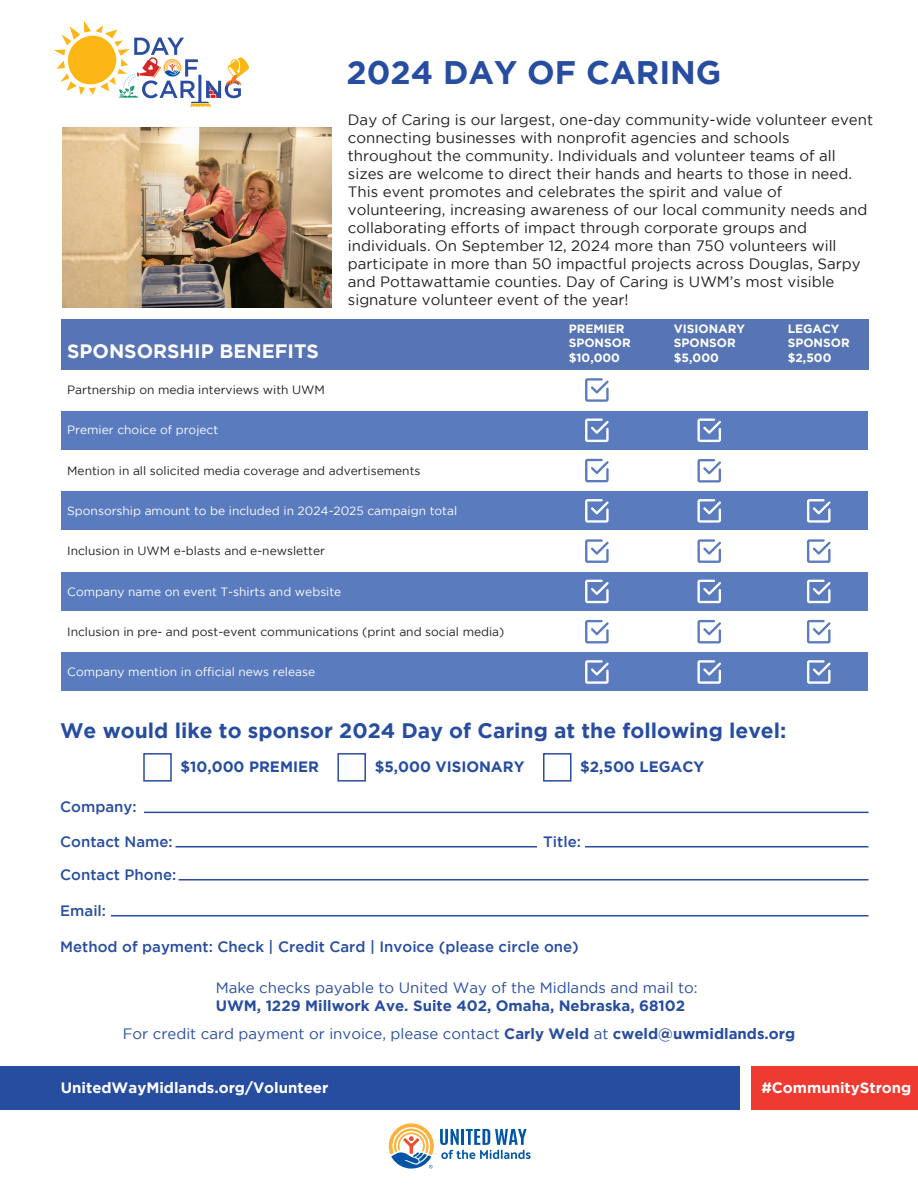
<style>
.page{position:relative;width:918px;height:1188px;background:#fff}
.page>*{position:absolute;margin:0;border:0;box-sizing:border-box;transform-origin:0 0}
.t1{font:700 32.55px "Gotham";color:#274da0}
.t2{font:700 21px "Gotham";color:#274da0}
.t3{font:700 19.35px "Gotham";color:#fff}
.t4{font:15px/18px "Gotham";color:#231f20}
.t5{font:700 15px/28.5px "Gotham";color:#274da0}
.t6{font:500 15px "Gotham";color:#274da0}
.t7{font:15px "Gotham";color:#274da0}
.t8{font:700 15px "Gotham";color:#fff}
.t9{font:12px "Gotham";color:#231f20}
.t10{font:12px "Gotham";color:#fff}
.t11{font:700 12px/14.4px "Gotham";color:#fff}
.s1{font-weight:400}
</style>
<div class="page">
<div style="left:62px;top:411px;width:806px;height:39px;background:#5a7bbe"></div>
<div style="left:62px;top:491px;width:806px;height:39px;background:#5a7bbe"></div>
<div style="left:62px;top:572px;width:806px;height:39px;background:#5a7bbe"></div>
<div style="left:62px;top:652px;width:806px;height:40px;background:#5a7bbe"></div>
<div style="left:752px;top:1066px;width:166px;height:44px;background:#ee3a30"></div>
<img style="left:62px;top:128px;width:270px;height:179px">
<svg style="left:54px;top:21px;width:195px;height:86px"></svg>
<div style="left:61px;top:320px;width:808px;height:50px;background:#5774b5"></div>
<svg style="left:585px;top:378px;width:24px;height:24px"></svg>
<svg style="left:585px;top:419px;width:24px;height:23px"></svg>
<svg style="left:697px;top:419px;width:24px;height:23px"></svg>
<svg style="left:697px;top:459px;width:24px;height:24px"></svg>
<svg style="left:697px;top:499px;width:24px;height:24px"></svg>
<svg style="left:807px;top:499px;width:24px;height:24px"></svg>
<svg style="left:807px;top:580px;width:24px;height:23px"></svg>
<svg style="left:807px;top:660px;width:24px;height:24px"></svg>
<svg style="left:697px;top:539px;width:24px;height:24px"></svg>
<svg style="left:807px;top:539px;width:24px;height:24px"></svg>
<svg style="left:697px;top:620px;width:24px;height:23px"></svg>
<svg style="left:807px;top:620px;width:24px;height:23px"></svg>
<svg style="left:697px;top:580px;width:24px;height:23px"></svg>
<svg style="left:585px;top:459px;width:24px;height:23px"></svg>
<svg style="left:585px;top:499px;width:24px;height:24px"></svg>
<svg style="left:585px;top:539px;width:24px;height:24px"></svg>
<svg style="left:585px;top:580px;width:24px;height:23px"></svg>
<svg style="left:585px;top:620px;width:24px;height:23px"></svg>
<svg style="left:585px;top:660px;width:24px;height:24px"></svg>
<svg style="left:697px;top:660px;width:24px;height:24px"></svg>
<div style="left:143px;top:753px;width:29px;height:29px;border:2px solid #274da0"></div>
<div style="left:337px;top:753px;width:29px;height:29px;border:2px solid #274da0"></div>
<div style="left:543px;top:753px;width:29px;height:29px;border:2px solid #274da0"></div>
<hr style="left:144px;top:812px;width:724px;height:1px;background:#274da0">
<hr style="left:176px;top:846px;width:361px;height:2px;background:#274da0">
<hr style="left:585px;top:846px;width:283px;height:2px;background:#274da0">
<hr style="left:178px;top:879px;width:690px;height:1px;background:#274da0">
<hr style="left:111px;top:915px;width:757px;height:1px;background:#274da0">
<div style="left:0;top:1066px;width:740px;height:44px;background:#274da0"></div>
<svg style="left:440px;top:1129px;width:91px;height:30px"></svg>
<svg style="left:389px;top:1123px;width:45px;height:46px"></svg>
<h1 class="t1" style="left:347px;top:54px;width:376px">2024 DAY OF CARING</h1>
<p class="t3" style="left:67px;top:340px;width:253px">SPONSORSHIP BENEFITS</p>
<p class="t4" style="left:348px;top:110px;width:527px">Day of Caring is our largest, one-day community-wide volunteer event connecting businesses with nonprofit agencies and schools throughout the community. Individuals and volunteer teams of all sizes are welcome to direct their hands and hearts to those in need.<br>This event promotes and celebrates the spirit and value of volunteering, increasing awareness of our local community needs and collaborating efforts of impact through corporate groups and individuals. On September 12, 2024 more than 750 volunteers will participate in more than 50 impactful projects across Douglas, Sarpy and Pottawattamie counties. Day of Caring is UWM’s most visible signature volunteer event of the year!</p>
<p class="t11" style="left:569px;top:321px;width:63px">PREMIER<br>SPONSOR $10,000</p>
<p class="t11" style="left:674px;top:321px;width:73px">VISIONARY<br>SPONSOR $5,000</p>
<p class="t11" style="left:788px;top:321px;width:63px">LEGACY<br>SPONSOR $2,500</p>
<p class="t9" style="left:67px;top:383px;width:259px">Partnership on media interviews with UWM</p>
<p class="t10" style="left:67px;top:423px;width:153px">Premier choice of project</p>
<p class="t9" style="left:67px;top:464px;width:355px">Mention in all solicited media coverage and advertisements</p>
<p class="t10" style="left:67px;top:504px;width:392px">Sponsorship amount to be included in 2024-2025 campaign total</p>
<p class="t9" style="left:67px;top:544px;width:259px">Inclusion in UWM e-blasts and e-newsletter</p>
<p class="t10" style="left:67px;top:585px;width:276px">Company name on event T-shirts and website</p>
<p class="t9" style="left:67px;top:625px;width:439px">Inclusion in pre- and post-event communications (print and social media)</p>
<p class="t10" style="left:67px;top:665px;width:249px">Company mention in official news release</p>
<h2 class="t2" style="left:60px;top:718px;width:728px">We would like to sponsor 2024 Day of Caring at the following level:</h2>
<p class="t5" style="left:180px;top:752px;width:140px">$10,000 PREMIER</p>
<p class="t5" style="left:375px;top:752px;width:151px">$5,000 VISIONARY</p>
<p class="t5" style="left:580px;top:752px;width:125px">$2,500 LEGACY</p>
<p class="t6" style="left:60px;top:799px;width:78px">Company:</p>
<p class="t6" style="left:60px;top:833px;width:114px">Contact Name:</p>
<p class="t6" style="left:543px;top:833px;width:39px">Title:</p>
<p class="t6" style="left:60px;top:866px;width:118px">Contact Phone:</p>
<p class="t6" style="left:60px;top:902px;width:47px">Email:</p>
<p class="t6" style="left:60px;top:938px;width:520px">Method of payment: Check | Credit Card | Invoice (please circle one)</p>
<p class="t7" style="left:216px;top:979px;width:484px">Make checks payable to United Way of the Midlands and mail to:</p>
<p class="t5" style="left:123px;top:991px;width:674px;text-indent:93px">UWM, 1229 Millwork Ave. Suite 402, Omaha, Nebraska, 68102<br><span class="s1">For credit card payment or invoice, please contact</span> Carly Weld <span class="s1">at</span> cweld@uwmidlands.org</p>
<p class="t8" style="left:61px;top:1080px;width:269px">UnitedWayMidlands.org/Volunteer</p>
<p class="t8" style="left:761px;top:1080px;width:151px">#CommunityStrong</p>
</div>
